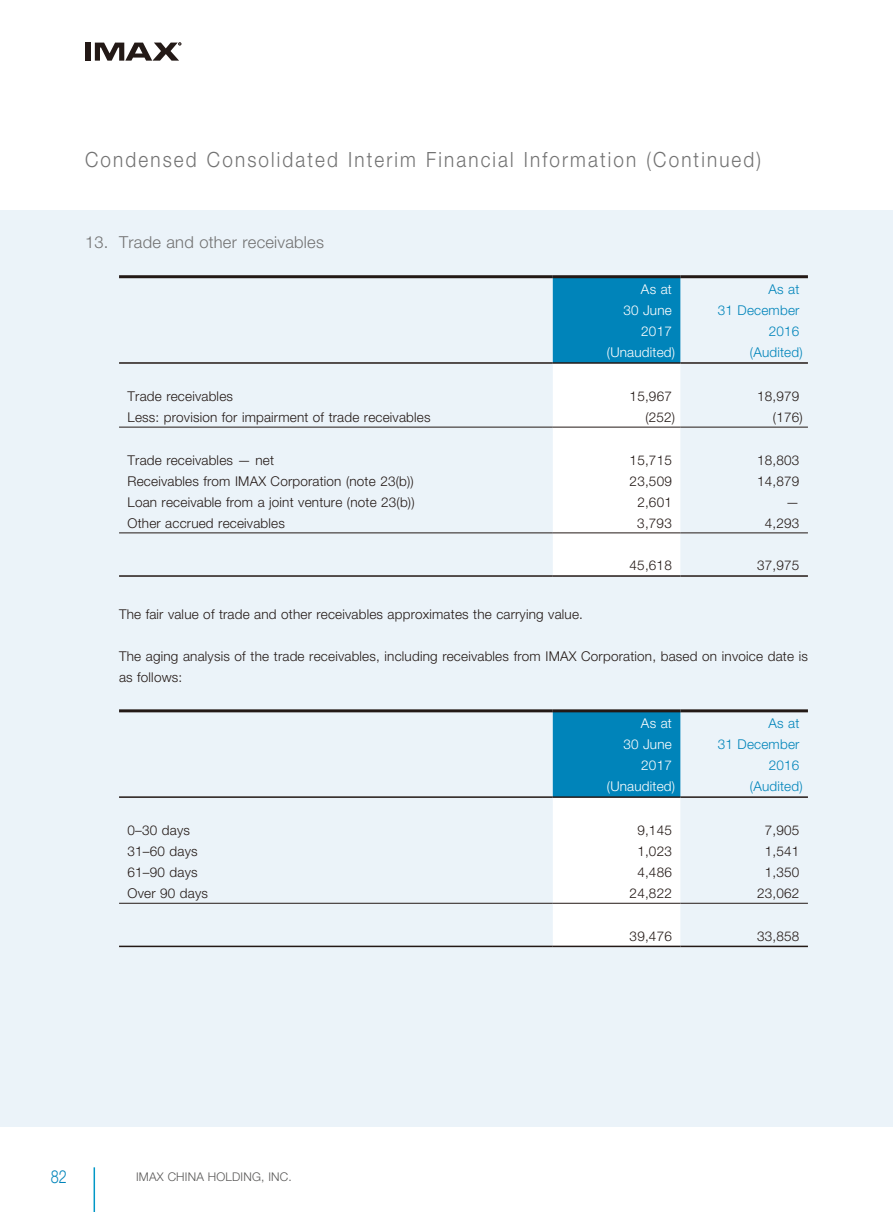
<style>
.page{position:relative;width:893px;height:1212px;background:#fff}
.page>*{position:absolute;margin:0;border:0;box-sizing:border-box;transform-origin:0 0}
.t1{font:300 21px "Helvetica Neue";letter-spacing:.115em;color:#727272;scale:.9 1}
.t2{font:300 18px "Helvetica Neue";color:#0084ba;scale:.8 1}
.t3{font:300 16.5px "Helvetica Neue";letter-spacing:.015em;color:#727272}
.t4{font:300 13.5px/21px "Helvetica Neue";letter-spacing:.015em;color:#231916}
.t5{font:300 13.5px/21px "Helvetica Neue";letter-spacing:.015em;color:#0084ba;text-align:right}
.t6{font:300 13.5px/21px "Helvetica Neue";letter-spacing:.015em;color:#fff;text-align:right}
.t7{font:300 12px "Helvetica Neue";letter-spacing:.015em;color:#595857}
</style>
<div class="page">
<hr style="left:94px;top:1167px;width:1px;height:45px;background:#0097c6">
<div style="left:0;top:210px;width:893px;height:917px;background:#ebf3f9"></div>
<div style="left:85px;top:43px;width:6px;height:18px;background:#231916"></div>
<svg style="left:95px;top:43px;width:86px;height:18px"></svg>
<svg style="left:553px;top:278px;width:127px;height:297px;background:#b5dbea"></svg>
<hr style="left:119px;top:532px;width:434px;height:1px;background:#231916">
<hr style="left:553px;top:532px;width:127px;height:1px;background:#231916">
<hr style="left:680px;top:532px;width:128px;height:1px;background:#231916">
<hr style="left:119px;top:575px;width:434px;height:2px;background:#231916">
<hr style="left:553px;top:575px;width:127px;height:2px;background:#231916">
<hr style="left:680px;top:575px;width:128px;height:2px;background:#231916">
<hr style="left:119px;top:275px;width:434px;height:3px;background:#231916">
<hr style="left:553px;top:275px;width:127px;height:3px;background:#231916">
<hr style="left:680px;top:275px;width:128px;height:3px;background:#231916">
<hr style="left:119px;top:362px;width:434px;height:2px;background:#231916">
<hr style="left:553px;top:362px;width:127px;height:2px;background:#231916">
<hr style="left:680px;top:362px;width:128px;height:2px;background:#231916">
<hr style="left:119px;top:427px;width:434px;height:1px;background:#231916">
<hr style="left:553px;top:427px;width:127px;height:1px;background:#231916">
<hr style="left:680px;top:427px;width:128px;height:1px;background:#231916">
<svg style="left:553px;top:712px;width:127px;height:234px;background:#a1d1e5"></svg>
<hr style="left:119px;top:903px;width:434px;height:1px;background:#231916">
<hr style="left:553px;top:903px;width:127px;height:1px;background:#231916">
<hr style="left:680px;top:903px;width:128px;height:1px;background:#231916">
<hr style="left:119px;top:946px;width:434px;height:1px;background:#231916">
<hr style="left:553px;top:946px;width:127px;height:1px;background:#231916">
<hr style="left:680px;top:946px;width:128px;height:1px;background:#231916">
<hr style="left:119px;top:709px;width:434px;height:3px;background:#231916">
<hr style="left:553px;top:709px;width:127px;height:3px;background:#231916">
<hr style="left:680px;top:709px;width:128px;height:3px;background:#231916">
<hr style="left:119px;top:796px;width:434px;height:2px;background:#231916">
<hr style="left:553px;top:796px;width:127px;height:2px;background:#231916">
<hr style="left:680px;top:796px;width:128px;height:2px;background:#231916">
<h1 class="t1" style="left:85px;top:146px;width:753px">Condensed Consolidated Interim Financial Information (Continued)</h1>
<p class="t3" style="left:85px;top:232px;width:240px">13. Trade and other receivables</p>
<p class="t6" style="left:623px;top:279px;width:50px">As at<br>30 June<br>2017</p>
<p class="t5" style="left:718px;top:279px;width:83px">As at<br>31 December<br>2016</p>
<p class="t6" style="left:607px;top:342px;width:70px">(Unaudited)</p>
<p class="t5" style="left:750px;top:342px;width:54px">(Audited)</p>
<p class="t4" style="left:128px;top:385px;width:107px">Trade receivables</p>
<p class="t4" style="left:630px;top:385px;width:44px">15,967</p>
<p class="t4" style="left:757px;top:385px;width:44px">18,979</p>
<p class="t4" style="left:128px;top:406px;width:305px">Less: provision for impairment of trade receivables</p>
<p class="t4" style="left:645px;top:406px;width:31px">(252)</p>
<p class="t4" style="left:773px;top:406px;width:31px">(176)</p>
<p class="t4" style="left:128px;top:449px;width:148px">Trade receivables — net</p>
<p class="t4" style="left:630px;top:449px;width:44px">15,715</p>
<p class="t4" style="left:757px;top:449px;width:44px">18,803</p>
<p class="t4" style="left:128px;top:470px;width:288px">Receivables from IMAX Corporation (note 23(b))</p>
<p class="t4" style="left:630px;top:470px;width:44px">23,509</p>
<p class="t4" style="left:757px;top:470px;width:44px">14,879</p>
<p class="t4" style="left:128px;top:491px;width:289px">Loan receivable from a joint venture (note 23(b))</p>
<p class="t4" style="left:637px;top:491px;width:36px">2,601</p>
<p class="t4" style="left:786px;top:491px;width:15px">—</p>
<p class="t4" style="left:128px;top:512px;width:159px">Other accrued receivables</p>
<p class="t4" style="left:637px;top:512px;width:36px">3,793</p>
<p class="t4" style="left:765px;top:512px;width:36px">4,293</p>
<p class="t4" style="left:630px;top:555px;width:44px">45,618</p>
<p class="t4" style="left:757px;top:555px;width:44px">37,975</p>
<p class="t4" style="left:119px;top:604px;width:465px">The fair value of trade and other receivables approximates the carrying value.</p>
<p class="t4" style="left:119px;top:646px;width:690px">The aging analysis of the trade receivables, including receivables from IMAX Corporation, based on invoice date is as follows:</p>
<p class="t6" style="left:623px;top:713px;width:50px">As at<br>30 June<br>2017</p>
<p class="t5" style="left:718px;top:713px;width:83px">As at<br>31 December<br>2016</p>
<p class="t6" style="left:607px;top:776px;width:70px">(Unaudited)</p>
<p class="t5" style="left:750px;top:776px;width:54px">(Audited)</p>
<p class="t4" style="left:128px;top:819px;width:64px">0–30 days</p>
<p class="t4" style="left:637px;top:819px;width:36px">9,145</p>
<p class="t4" style="left:765px;top:819px;width:36px">7,905</p>
<p class="t4" style="left:128px;top:840px;width:72px">31–60 days</p>
<p class="t4" style="left:637px;top:840px;width:36px">1,023</p>
<p class="t4" style="left:765px;top:840px;width:36px">1,541</p>
<p class="t4" style="left:128px;top:861px;width:72px">61–90 days</p>
<p class="t4" style="left:637px;top:861px;width:36px">4,486</p>
<p class="t4" style="left:765px;top:861px;width:36px">1,350</p>
<p class="t4" style="left:128px;top:882px;width:82px">Over 90 days</p>
<p class="t4" style="left:630px;top:882px;width:44px">24,822</p>
<p class="t4" style="left:757px;top:882px;width:44px">23,062</p>
<p class="t4" style="left:630px;top:925px;width:44px">39,476</p>
<p class="t4" style="left:757px;top:925px;width:44px">33,858</p>
<h2 class="t2" style="left:51px;top:1165px;width:22px">82</h2>
<p class="t7" style="left:136px;top:1169px;width:157px">IMAX CHINA HOLDING, INC.</p>
</div>
